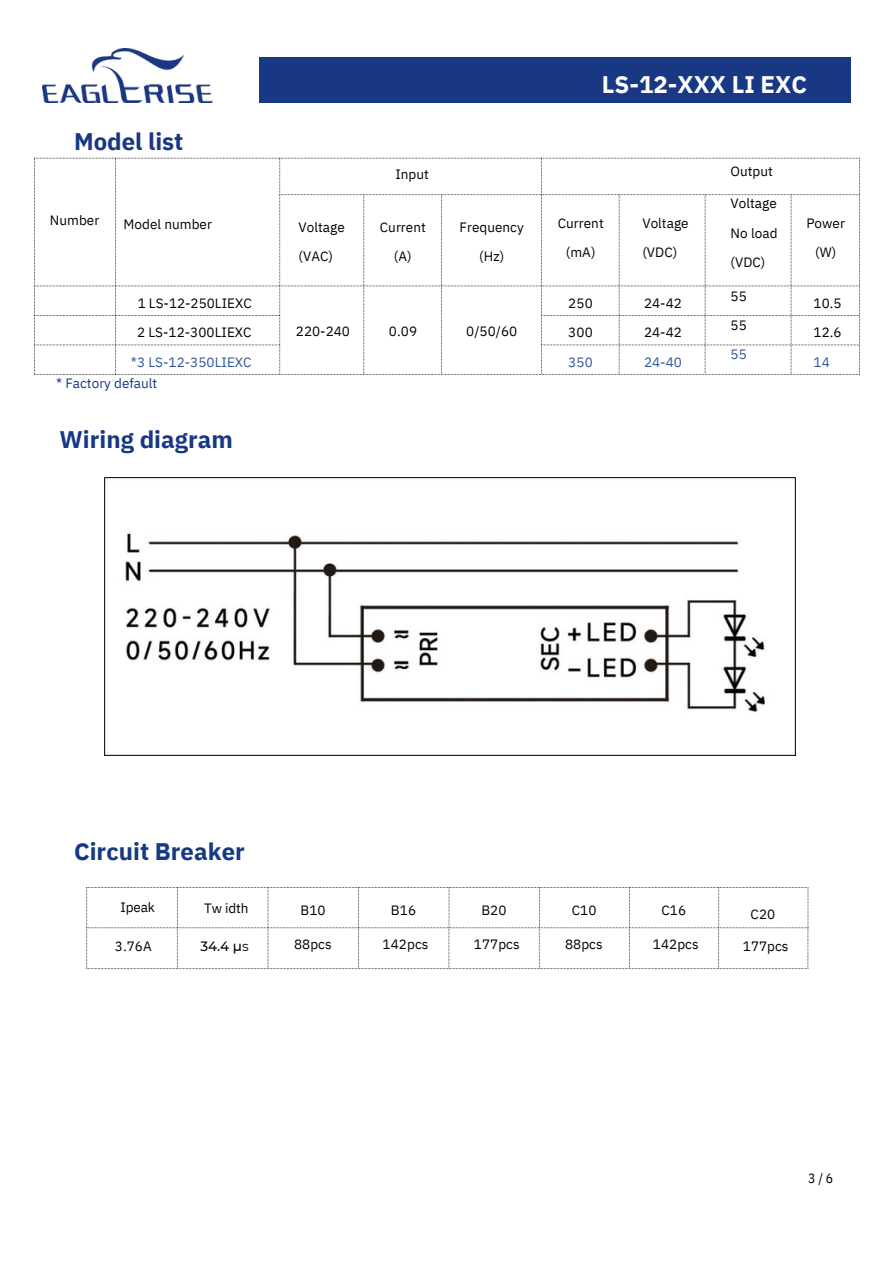
<style>
.page{position:relative;width:894px;height:1264px;background:#fff}
.page>*{position:absolute;margin:0;border:0;box-sizing:border-box;transform-origin:0 0}
.t1{font:700 24px "IBM Plex Sans";color:#183884}
.t2{font:700 24px "IBM Plex Sans";color:#fff}
.t3{font:13.5px/29.2px "IBM Plex Sans";color:#000}
.t4{font:13.5px "IBM Plex Sans";letter-spacing:.005em;color:#2f5496}
.t5{font:13.5px "IBM Plex Sans";color:#183884}
.t6{font:500 13.5px "Montserrat";color:#000}
.t7{font:13.5px "IBM Plex Sans Cond";color:#000}
.s1{font-weight:400}
</style>
<div class="page">
<img style="left:42px;top:48px;width:170px;height:54px">
<div style="left:259px;top:57px;width:592px;height:46px;background:#183884"></div>
<svg style="left:34px;top:158px;width:825px;height:217px"></svg>
<img style="left:105px;top:477px;width:690px;height:278px">
<svg style="left:86px;top:887px;width:722px;height:82px"></svg>
<h1 class="t1" style="left:74px;top:126px;width:111px">Model list</h1>
<p class="t3" style="left:50px;top:205px;width:51px">Number</p>
<p class="t3" style="left:123px;top:209px;width:90px">Model number</p>
<p class="t3" style="left:137px;top:288px;width:116px">1 LS-12-250LIEXC<br>2 LS-12-300LIEXC</p>
<p class="t4" style="left:131px;top:353px;width:122px">*3 LS-12-350LIEXC</p>
<p class="t5" style="left:56px;top:374px;width:103px">* Factory default</p>
<h1 class="t1" style="left:60px;top:424px;width:175px">Wiring diagram</h1>
<p class="t3" style="left:395px;top:159px;width:35px">Input</p>
<p class="t3" style="left:298px;top:212px;width:48px">Voltage (VAC)</p>
<p class="t3" style="left:380px;top:212px;width:47px;text-align:center">Current (A)</p>
<p class="t3" style="left:459px;top:212px;width:66px;text-align:center">Frequency (Hz)</p>
<p class="t3" style="left:296px;top:317px;width:56px">220-240</p>
<p class="t3" style="left:389px;top:317px;width:30px">0.09</p>
<p class="t3" style="left:466px;top:317px;width:53px">0/50/60</p>
<h1 class="t2" style="left:601px;top:68px;width:207px">LS-12-XXX LI EXC</h1>
<p class="t3" style="left:557px;top:208px;width:48px;text-align:center">Current (mA)</p>
<p class="t3" style="left:568px;top:288px;width:26px">250<br>300</p>
<p class="t4" style="left:568px;top:353px;width:26px">350</p>
<p class="t3" style="left:642px;top:208px;width:48px">Voltage (VDC)</p>
<p class="t3" style="left:643px;top:288px;width:39px">24-42<br>24-42</p>
<p class="t4" style="left:643px;top:353px;width:39px">24-40</p>
<p class="t3" style="left:730px;top:156px;width:44px">Output</p>
<p class="t3" style="left:730px;top:188px;width:48px;text-align:justify">Voltage No load (VDC)</p>
<p class="t3" style="left:730px;top:281px;width:18px">55<br>55</p>
<p class="t4" style="left:730px;top:345px;width:18px">55</p>
<p class="t3" style="left:806px;top:208px;width:40px;text-align:center">Power (W)</p>
<p class="t3" style="left:813px;top:288px;width:30px">10.5<br>12.6</p>
<p class="t4" style="left:813px;top:353px;width:18px">14</p>
<h1 class="t1" style="left:74px;top:835px;width:172px">Circuit Breaker</h1>
<p class="t3" style="left:120px;top:892px;width:36px">Ipeak</p>
<p class="t3" style="left:204px;top:893px;width:46px">Tw idth</p>
<p class="t6" style="left:200px;top:938px;width:50px">34.4 μ<span class="s1">s</span></p>
<p class="t3" style="left:115px;top:931px;width:38px">3.76A</p>
<p class="t3" style="left:300px;top:895px;width:27px">B10</p>
<p class="t3" style="left:294px;top:928px;width:39px">88pcs</p>
<p class="t3" style="left:391px;top:895px;width:27px">B16</p>
<p class="t3" style="left:382px;top:928px;width:47px">142pcs</p>
<p class="t3" style="left:481px;top:895px;width:27px">B20</p>
<p class="t3" style="left:473px;top:928px;width:47px">177pcs</p>
<p class="t3" style="left:571px;top:895px;width:26px">C10</p>
<p class="t3" style="left:565px;top:928px;width:39px">88pcs</p>
<p class="t3" style="left:661px;top:895px;width:26px">C16</p>
<p class="t3" style="left:652px;top:928px;width:47px">142pcs</p>
<p class="t3" style="left:750px;top:899px;width:26px">C20</p>
<p class="t3" style="left:742px;top:931px;width:47px">177pcs</p>
<p class="t7" style="left:808px;top:1169px;width:26px">3/6</p>
</div>
